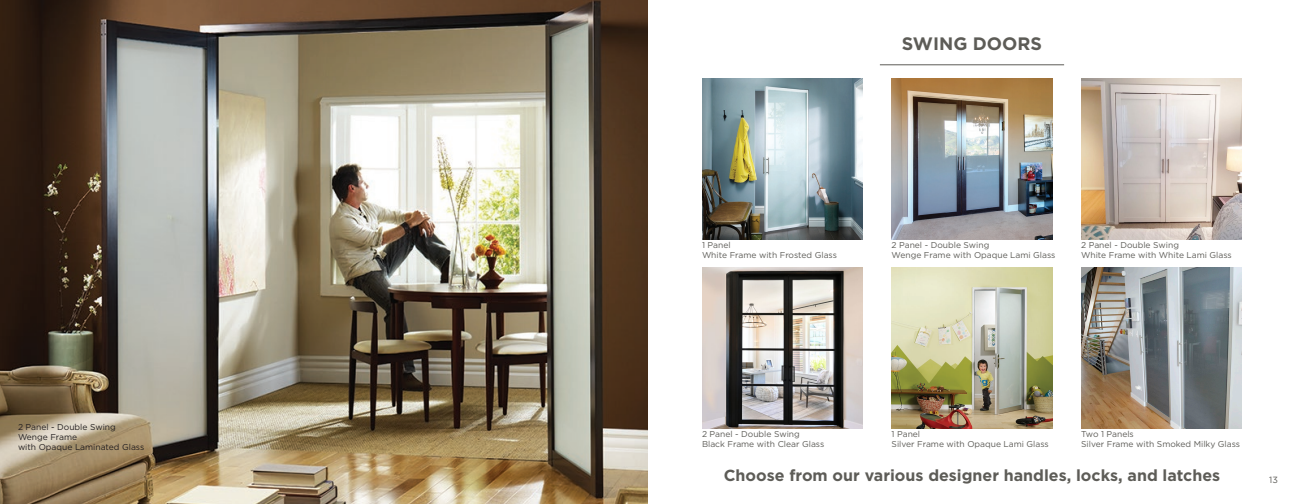
<style>
.page{position:relative;width:1296px;height:504px;background:#fff}
.page>*{position:absolute;margin:0;border:0;box-sizing:border-box;transform-origin:0 0}
.t1{font:700 18px "Gotham";color:#5d5c57}
.t2{font:700 16px "Gotham";color:#5d5c57}
.t3{font:9px "Gotham";color:#5d5c57}
.t4{font:8.5px "Gotham";color:#5d5c57}
.t5{font:8.5px "Gotham";color:#231f20}
</style>
<div class="page">
<img style="left:1081px;top:268px;width:161px;height:161px">
<img style="left:702px;top:78px;width:161px;height:161px">
<img style="left:892px;top:268px;width:160px;height:161px">
<img style="left:702px;top:268px;width:161px;height:161px">
<img style="left:892px;top:78px;width:160px;height:161px">
<img style="left:1081px;top:78px;width:161px;height:161px">
<hr style="left:880px;top:64px;width:184px;height:1px;background:#5d5c57">
<img style="left:0;top:0;width:648px;height:504px">
<p class="t5" style="left:18px;top:422px;width:99px">2 Panel - Double Swing</p>
<p class="t5" style="left:18px;top:432px;width:61px">Wenge Frame</p>
<p class="t5" style="left:18px;top:442px;width:128px">with Opaque Laminated Glass</p>
<p class="t1" style="left:902px;top:32px;width:142px">SWING DOORS</p>
<p class="t4" style="left:702px;top:239px;width:30px">1 Panel</p>
<p class="t4" style="left:702px;top:249px;width:137px">White Frame with Frosted Glass</p>
<p class="t4" style="left:892px;top:239px;width:99px">2 Panel - Double Swing</p>
<p class="t4" style="left:892px;top:249px;width:165px">Wenge Frame with Opaque Lami Glass</p>
<p class="t4" style="left:1081px;top:239px;width:99px">2 Panel - Double Swing</p>
<p class="t4" style="left:1081px;top:250px;width:152px">White Frame with White Lami Glass</p>
<p class="t4" style="left:702px;top:429px;width:99px">2 Panel - Double Swing</p>
<p class="t4" style="left:702px;top:439px;width:124px">Black Frame with Clear Glass</p>
<p class="t4" style="left:892px;top:429px;width:30px">1 Panel</p>
<p class="t4" style="left:892px;top:439px;width:159px">Silver Frame with Opaque Lami Glass</p>
<p class="t4" style="left:1081px;top:429px;width:54px">Two 1 Panels</p>
<p class="t4" style="left:1081px;top:439px;width:161px">Silver Frame with Smoked Milky Glass</p>
<p class="t2" style="left:724px;top:465px;width:498px">Choose from our various designer handles, locks, and latches</p>
<p class="t3" style="left:1269px;top:474px;width:10px">13</p>
</div>
